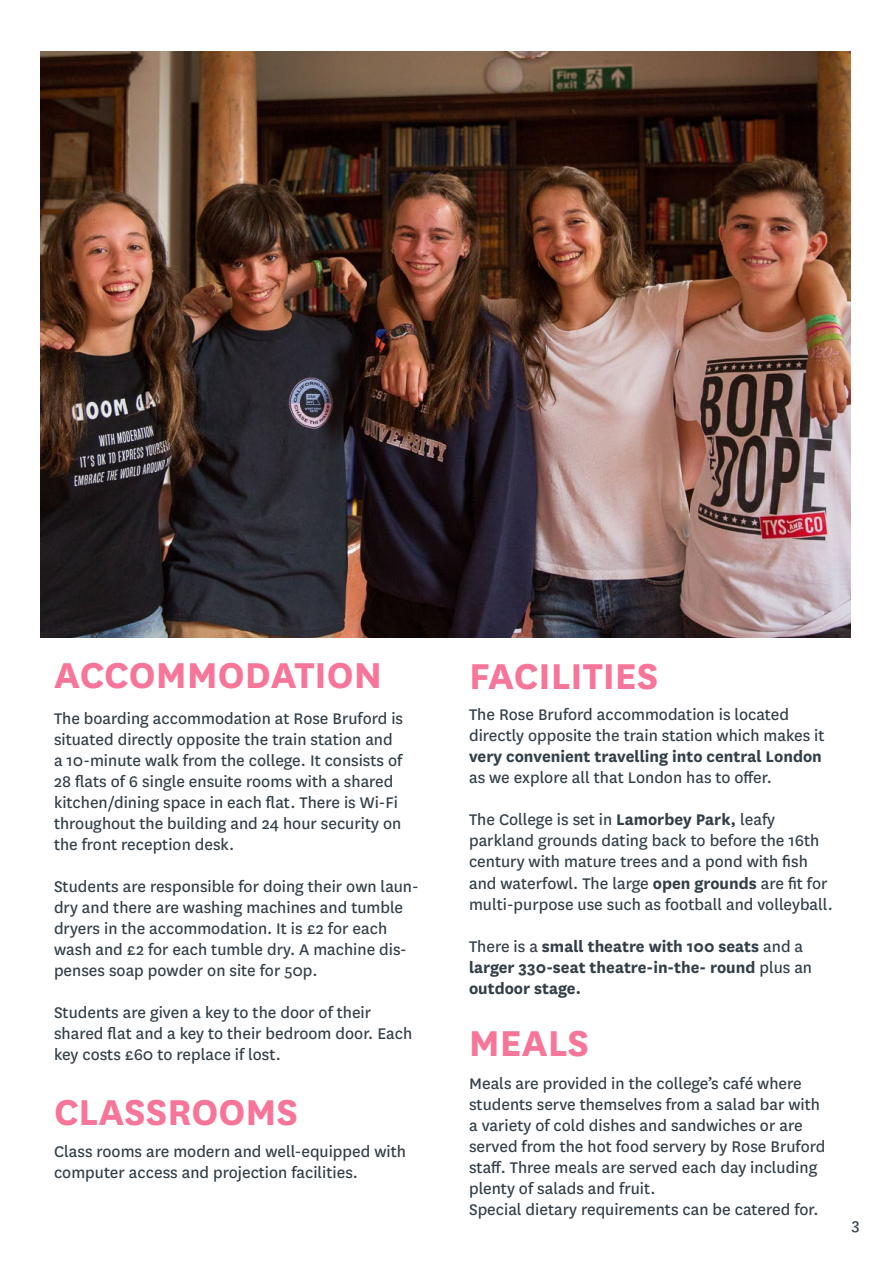
<style>
.page{position:relative;width:893px;height:1263px;background:#fff}
.page>*{position:absolute;margin:0;border:0;box-sizing:border-box;transform-origin:0 0}
.t1{font:700 42px "National";color:#f67599}
.t2{font:18px/21px "National";color:#333f48}
.t3{font:700 18px/21px "National";color:#333f48}
.t4{font:18px "National";color:#334047}
.s1{font-weight:700}
.s2{font-weight:400}
</style>
<div class="page">
<img style="left:40px;top:51px;width:810px;height:586px">
<h1 class="t1" style="left:54px;top:645px;width:330px">ACCOMMODATION</h1>
<p class="t2" style="left:54px;top:707px;width:351px">The boarding accommodation at Rose Bruford is situated directly opposite the train station and a 10-minute walk from the college. It consists of 28 flats of 6 single ensuite rooms with a shared kitchen/dining space in each flat. There is Wi-Fi throughout the building and 24 hour security on the front reception desk.</p>
<p class="t2" style="left:54px;top:875px;width:366px">Students are responsible for doing their own laun&shy;dry and there are washing machines and tumble dryers in the accommodation. It is £2 for each wash and £2 for each tumble dry. A machine dis&shy;penses soap powder on site for 50p.</p>
<p class="t2" style="left:54px;top:1001px;width:360px">Students are given a key to the door of their shared flat and a key to their bedroom door. Each key costs £60 to replace if lost.</p>
<h1 class="t1" style="left:54px;top:1083px;width:246px">CLASSROOMS</h1>
<p class="t2" style="left:54px;top:1139px;width:353px;line-height:21.6px">Class rooms are modern and well-equipped with computer access and projection facilities.</p>
<h1 class="t1" style="left:469px;top:646px;width:191px">FACILITIES</h1>
<p class="t2" style="left:469px;top:703px;width:357px">The Rose Bruford accommodation is located directly opposite the train station which makes it</p>
<p class="t3" style="left:469px;top:745px;width:354px">very convenient travelling into central London</p>
<p class="t2" style="left:469px;top:766px;width:304px">as we explore all that London has to offer.</p>
<p class="t2" style="left:469px;top:808px;width:365px">The College is set in <span class="s1">Lamorbey Park,</span> leafy parkland grounds dating back to before the 16th century with mature trees and a pond with fish and waterfowl. The large <span class="s1">open grounds</span> are fit for multi-purpose use such as football and volleyball.</p>
<p class="t3" style="left:469px;top:934px;width:345px"><span class="s2">There is a</span> small theatre with 100 seats <span class="s2">and a </span>larger 330-seat theatre-in-the- round <span class="s2">plus an </span>outdoor stage.</p>
<h1 class="t1" style="left:469px;top:1013px;width:122px">MEALS</h1>
<p class="t2" style="left:469px;top:1072px;width:358px">Meals are provided in the college’s café where students serve themselves from a salad bar with a variety of cold dishes and sandwiches or are served from the hot food servery by Rose Bruford staff. Three meals are served each day including plenty of salads and fruit.<br>Special dietary requirements can be catered for.</p>
<p class="t4" style="left:852px;top:1212px;width:10px">3</p>
</div>
